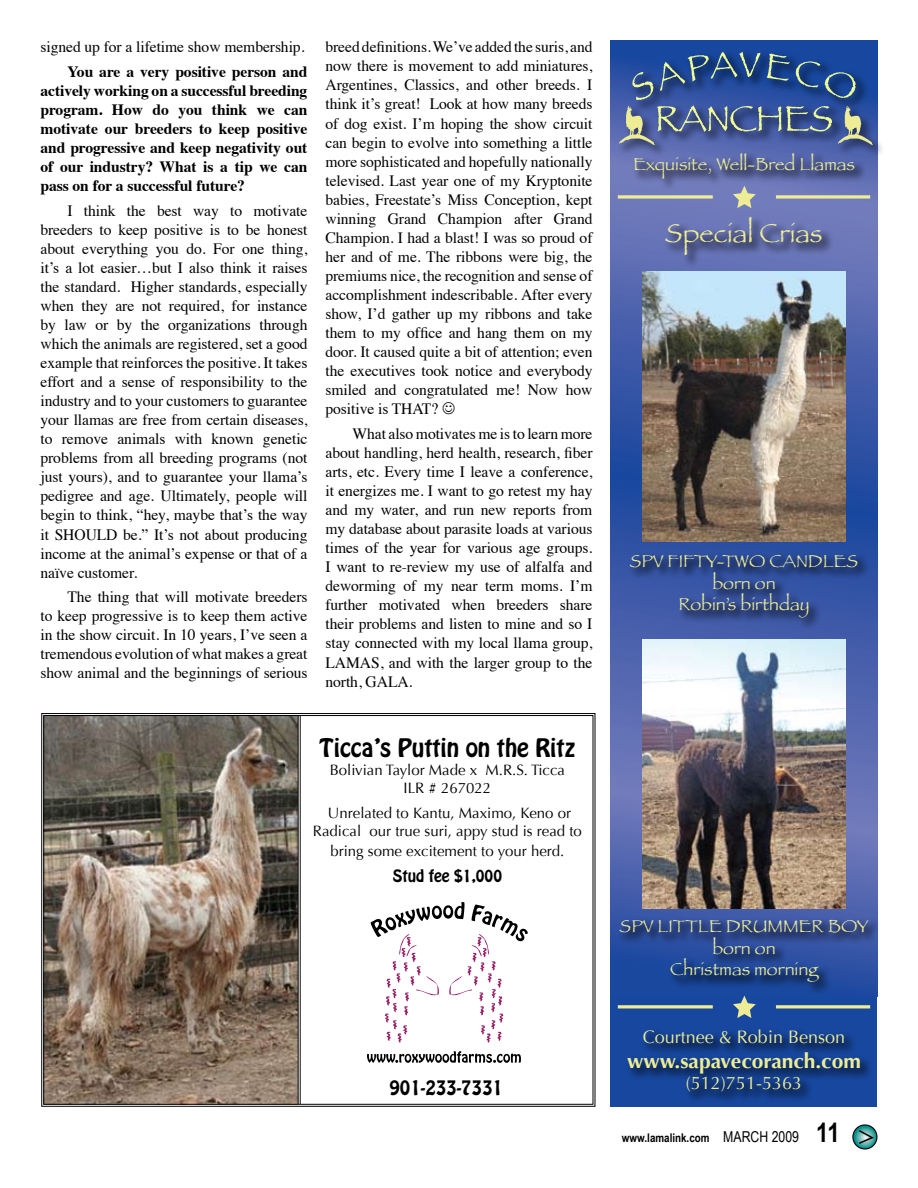
<style>
.page{position:relative;width:918px;height:1188px;background:#fff}
.page>*{position:absolute;margin:0;border:0;box-sizing:border-box;transform-origin:0 0}
.t1{font:27px "Papyrus";color:#eeed96}
.t2{font:22.5px "Hobo Std";color:#000}
.t3{font:700 21px "Optima";color:#eeed96}
.t4{font:18px/21.6px "Papyrus";color:#eeed96;text-align:center}
.t5{font:18px "Optima";color:#eeed96}
.t6{font:18px "Hobo Std";color:#000}
.t7{font:15.75px/19px "Times";letter-spacing:-.005em;color:#000;text-align:justify}
.t8{font:700 15.75px/19px "Times";letter-spacing:-.005em;color:#000;text-align:justify}
.t9{font:15px/18px "Optima";color:#000;text-align:center}
.t10{font:700 12px "Arial Narrow";color:#000}
.s1{font-weight:700}
.s2{font-family:"Hobo Std"}
.s3{font-weight:400;font-size:15px}
.s4{font-size:27px}
</style>
<div class="page">
<svg style="left:853px;top:1125px;width:24px;height:24px"></svg>
<div style="left:852px;top:1124px;width:26px;height:26px;border:1px solid #000;border-radius:50%"></div>
<svg style="left:857px;top:1129px;width:19px;height:16px"></svg>
<div style="left:610px;top:982px;width:268px;height:125px;background:#17479e"></div>
<svg style="left:610px;top:40px;width:268px;height:956px;background:#4c63ac"></svg>
<hr style="left:776px;top:1005px;width:94px;height:3px;background:#eeed96">
<hr style="left:618px;top:1005px;width:95px;height:3px;background:#eeed96">
<svg style="left:733px;top:996px;width:23px;height:22px"></svg>
<div style="left:616px;top:102px;width:49px;height:53px;background:#000;opacity:.4"></div>
<img style="left:618px;top:105px;width:37px;height:40px">
<div style="left:834px;top:102px;width:50px;height:53px;background:#000;opacity:.4"></div>
<img style="left:837px;top:105px;width:36px;height:40px">
<div style="left:626px;top:551px;width:243px;height:79px;background:#000;opacity:.4"></div>
<div style="left:623px;top:1025px;width:249px;height:78px;background:#000;opacity:.4"></div>
<div style="left:616px;top:916px;width:264px;height:78px;background:#000;opacity:.4"></div>
<div style="left:630px;top:149px;width:236px;height:41px;background:#000;opacity:.4"></div>
<div style="left:661px;top:213px;width:173px;height:54px;background:#000;opacity:.4"></div>
<div style="left:628px;top:48px;width:239px;height:95px;background:#000;opacity:.4"></div>
<svg style="left:632px;top:52px;width:224px;height:80px;background:#3f5e92"></svg>
<svg style="left:776px;top:195px;width:94px;height:4px"></svg>
<svg style="left:618px;top:195px;width:95px;height:4px"></svg>
<svg style="left:733px;top:186px;width:23px;height:22px"></svg>
<img style="left:643px;top:272px;width:202px;height:270px">
<img style="left:643px;top:639px;width:202px;height:270px">
<svg style="left:41px;top:713px;width:555px;height:394px"></svg>
<svg style="left:370px;top:902px;width:158px;height:141px"></svg>
<svg style="left:367px;top:1051px;width:154px;height:12px"></svg>
<hr style="left:300px;top:716px;width:1px;height:388px;background:#000">
<hr style="left:298px;top:716px;width:1px;height:388px;background:#000">
<p class="t7" style="left:40px;top:33px;width:268px;line-height:24.5px;text-align:right">signed up for a lifetime show membership.<br><span class="s1">You are a very positive person and</span></p>
<p class="t8" style="left:40px;top:79px;width:269px">actively working on a successful breeding program. How do you think we can motivate our breeders to keep positive and progressive and keep negativity out of our industry? What is a tip we can pass on for a successful future?</p>
<p class="t7" style="left:40px;top:199px;width:269px;text-indent:27px">I think the best way to motivate breeders to keep positive is to be honest about everything you do. For one thing, it’s a lot easier…but I also think it raises the standard. Higher standards, especially when they are not required, for instance by law or by the organizations through which the animals are registered, set a good example that reinforces the positive. It takes effort and a sense of responsibility to the industry and to your customers to guarantee your llamas are free from certain diseases, to remove animals with known genetic problems from all breeding programs (not just yours), and to guarantee your llama’s pedigree and age. Ultimately, people will begin to think, “hey, maybe that’s the way it SHOULD be.” It’s not about producing income at the animal’s expense or that of a naïve customer.</p>
<p class="t7" style="left:40px;top:586px;width:269px;text-indent:27px">The thing that will motivate breeders to keep progressive is to keep them active in the show circuit. In 10 years, I’ve seen a tremendous evolution of what makes a great show animal and the beginnings of serious</p>
<p class="t7" style="left:326px;top:36px;width:269px">breed definitions. We’ve added the suris, and now there is movement to add miniatures, Argentines, Classics, and other breeds. I think it’s great! Look at how many breeds of dog exist. I’m hoping the show circuit can begin to evolve into something a little more sophisticated and hopefully nationally televised. Last year one of my Kryptonite babies, Freestate’s Miss Conception, kept winning Grand Champion after Grand Champion. I had a blast! I was so proud of her and of me. The ribbons were big, the premiums nice, the recognition and sense of accomplishment indescribable. After every show, I’d gather up my ribbons and take them to my office and hang them on my door. It caused quite a bit of attention; even the executives took notice and everybody smiled and congratulated me! Now how positive is THAT?</p>
<p class="t7" style="left:326px;top:423px;width:269px;text-indent:27px">What also motivates me is to learn more about handling, herd health, research, fiber arts, etc. Every time I leave a conference, it energizes me. I want to go retest my hay and my water, and run new reports from my database about parasite loads at various times of the year for various age groups.<br>I want to re-review my use of alfalfa and deworming of my near term moms. I’m further motivated when breeders share their problems and listen to mine and so I stay connected with my local llama group, LAMAS, and with the larger group to the north, GALA.</p>
<p class="t2" style="left:320px;top:732px;width:257px">Ticca’s Puttin on the Ritz</p>
<p class="t9" style="left:330px;top:761px;width:237px">Bolivian Taylor Made x M.R.S. Ticca<br>ILR # 267022</p>
<p class="t9" style="left:313px;top:804px;width:271px">Unrelated to Kantu, Maximo, Keno or<br>Radical our true suri, appy stud is read to</p>
<p class="t9" style="left:330px;top:838px;width:235px;line-height:26.2px">bring some excitement to your herd.<br><span class="s2">Stud fee $1,000</span></p>
<p class="t6" style="left:390px;top:1075px;width:115px">901-233-7331</p>
<p class="t4" style="left:633px;top:153px;width:223px">Exquisite, Well-Bred Llamas</p>
<p class="t1" style="left:665px;top:217px;width:159px">Special Crias</p>
<p class="t4" style="left:630px;top:550px;width:227px">SPV Fifty-Two Candles born on<br>Robin’s birthday</p>
<p class="t4" style="left:620px;top:915px;width:250px">SPV Little Drummer Boy born on<br>Christmas morning</p>
<p class="t5" style="left:643px;top:1026px;width:204px">Courtnee &amp; Robin Benson</p>
<p class="t3" style="left:627px;top:1048px;width:235px">www.sapavecoranch.com</p>
<p class="t5" style="left:686px;top:1073px;width:118px">(512)751-5363</p>
<p class="t10" style="left:622px;top:1129px;width:219px">www.lamalink.com <span class="s3">MARCH 2009</span> <span class="s4">11</span></p>
</div>
